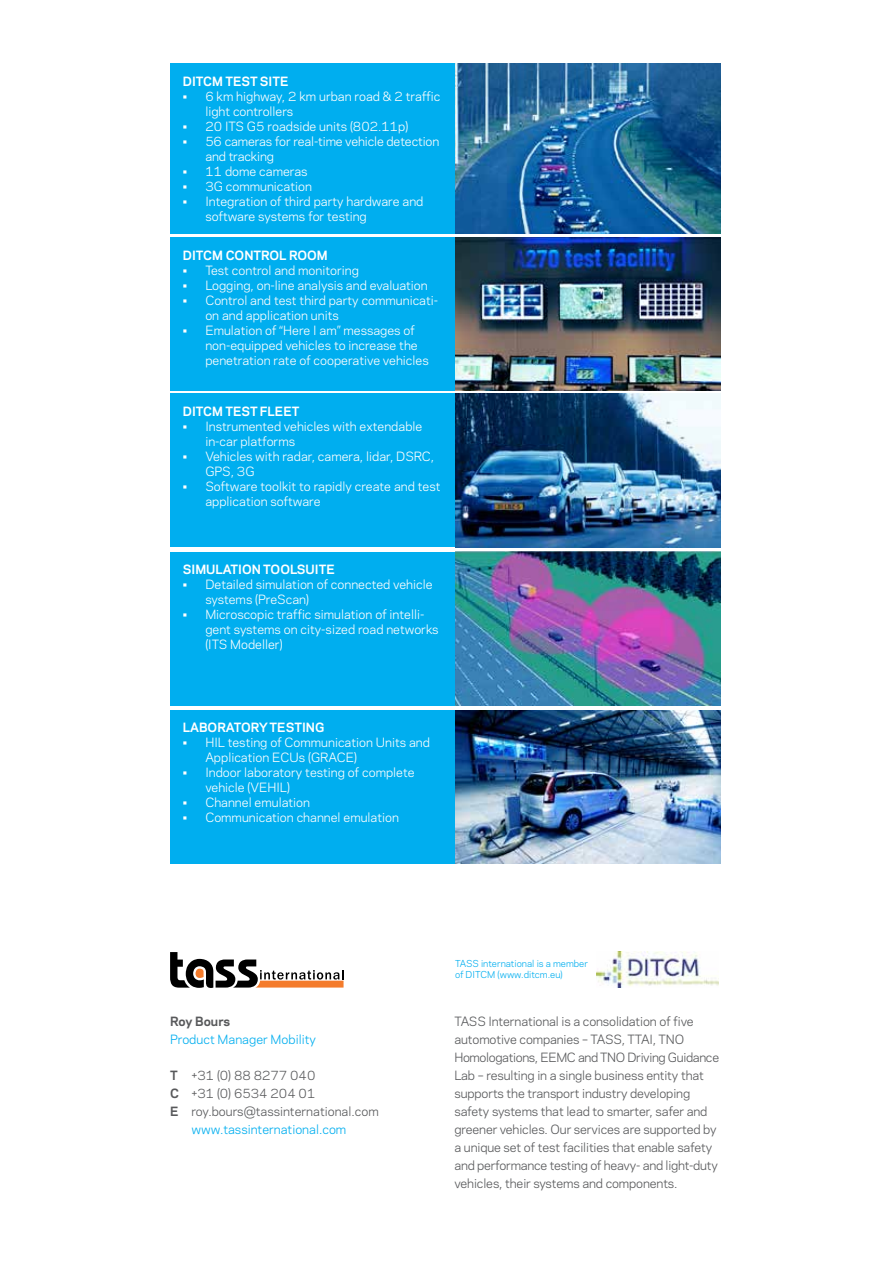
<style>
.page{position:relative;width:893px;height:1263px;background:#fff}
.page>*{position:absolute;margin:0;border:0;box-sizing:border-box;transform-origin:0 0}
.t1{font:12px/15px "Galaxie Polaris";color:#fff}
.t2{font:12px/18px "Galaxie Polaris";letter-spacing:-.01em;color:#58595b}
.t3{font:700 12px "Galaxie Polaris";color:#fff}
.t4{font:12px "Galaxie Polaris";color:#00aeef}
.t5{font:700 12px "Galaxie Polaris";color:#58595b}
.t6{font:9px/10.8px "Galaxie Polaris";color:#00aeef}
.s1{font-weight:700}
</style>
<div class="page">
<div style="left:170px;top:64px;width:285px;height:170px;background:#00aeef"></div>
<div style="left:170px;top:238px;width:285px;height:153px;background:#00aeef"></div>
<div style="left:170px;top:394px;width:285px;height:153px;background:#00aeef"></div>
<div style="left:170px;top:552px;width:285px;height:153px;background:#00aeef"></div>
<div style="left:170px;top:710px;width:285px;height:153px;background:#00aeef"></div>
<img style="left:455px;top:64px;width:266px;height:170px">
<img style="left:455px;top:238px;width:266px;height:153px">
<img style="left:455px;top:394px;width:266px;height:153px">
<img style="left:455px;top:552px;width:266px;height:153px">
<img style="left:455px;top:710px;width:266px;height:153px">
<svg style="left:170px;top:952px;width:174px;height:36px"></svg>
<img style="left:597px;top:951px;width:121px;height:36px">
<p class="t3" style="left:183px;top:73px;width:107px">DITCM TEST SITE</p>
<p class="t1" style="left:205px;top:88px;width:237px;text-indent:-22px">• 6 km highway, 2 km urban road &amp; 2 traffic light controllers</p>
<p class="t1" style="left:183px;top:118px;width:227px">• 20 ITS G5 roadside units (802.11p)</p>
<p class="t1" style="left:205px;top:133px;width:235px;text-indent:-22px">• 56 cameras for real-time vehicle detection and tracking</p>
<p class="t1" style="left:183px;top:163px;width:126px">• 11 dome cameras</p>
<p class="t1" style="left:183px;top:178px;width:131px">• 3G communication</p>
<p class="t1" style="left:205px;top:193px;width:220px;text-indent:-22px">• Integration of third party hardware and software systems for testing</p>
<p class="t3" style="left:183px;top:246px;width:145px">DITCM CONTROL ROOM</p>
<p class="t1" style="left:183px;top:262px;width:178px">• Test control and monitoring</p>
<p class="t1" style="left:183px;top:277px;width:246px">• Logging, on-line analysis and evaluation</p>
<p class="t1" style="left:205px;top:292px;width:234px;text-indent:-22px">• Control and test third party communicati&shy;on and application units</p>
<p class="t1" style="left:205px;top:322px;width:225px;text-indent:-22px">• Emulation of “Here I am” messages of non-equipped vehicles to increase the penetration rate of cooperative vehicles</p>
<p class="t3" style="left:183px;top:403px;width:116px">DITCM TEST FLEET</p>
<p class="t1" style="left:205px;top:418px;width:219px;text-indent:-22px">• Instrumented vehicles with extendable in-car platforms</p>
<p class="t1" style="left:205px;top:448px;width:230px;text-indent:-23px">• Vehicles with radar, camera, lidar, DSRC,<br>GPS, 3G</p>
<p class="t1" style="left:205px;top:478px;width:237px;text-indent:-23px">• Software toolkit to rapidly create and test application software</p>
<p class="t3" style="left:183px;top:561px;width:9px">SIM</p>
<p class="t3" style="left:206px;top:561px;width:130px">ULATION TOOLSUITE</p>
<p class="t1" style="left:205px;top:576px;width:229px;text-indent:-22px">• Detailed simulation of connected vehicle systems (PreScan)</p>
<p class="t1" style="left:205px;top:606px;width:235px;text-indent:-22px">• Microscopic traffic simulation of intelli&shy;gent systems on city-sized road networks (ITS Modeller)</p>
<p class="t3" style="left:183px;top:719px;width:143px">LABORATORY TESTI NG</p>
<p class="t1" style="left:205px;top:735px;width:226px;text-indent:-22px">• HIL testing of Communication Units and<br>Application ECUs (GRACE)</p>
<p class="t1" style="left:205px;top:765px;width:211px;text-indent:-22px">• Indoor laboratory testing of complete vehicle (VEHIL)</p>
<p class="t1" style="left:183px;top:795px;width:129px">• Channel emulation</p>
<p class="t1" style="left:183px;top:810px;width:218px">• Communication channel emulation</p>
<p class="t5" style="left:170px;top:1012px;width:61px">ROY BOURS</p>
<p class="t4" style="left:170px;top:1030px;width:147px">Product Manager Mobility</p>
<p class="t2" style="left:170px;top:1066px;width:147px"><span class="s1">T</span> +31 (0) 88 8277 040</p>
<p class="t2" style="left:170px;top:1084px;width:147px"><span class="s1">C</span> +31 (0) 6534 204 01</p>
<p class="t2" style="left:170px;top:1102px;width:210px"><span class="s1">E</span> roy.bours@tassinternational.com</p>
<p class="t4" style="left:191px;top:1120px;width:156px">www.tassinternational.com</p>
<p class="t6" style="left:455px;top:957px;width:134px">TASS international is a member of DITCM (www.ditcm.eu)</p>
<p class="t2" style="left:454px;top:1012px;width:266px">TASS International is a consolidation of five automotive companies – TASS, TTAI, TNO Homologations, EEMC and TNO Driving Guidance Lab – resulting in a single business entity that supports the transport industry developing safety systems that lead to smarter, safer and greener vehicles. Our services are supported by a unique set of test facilities that enable safety and performance testing of heavy- and light-duty vehicles, their systems and components.</p>
</div>
